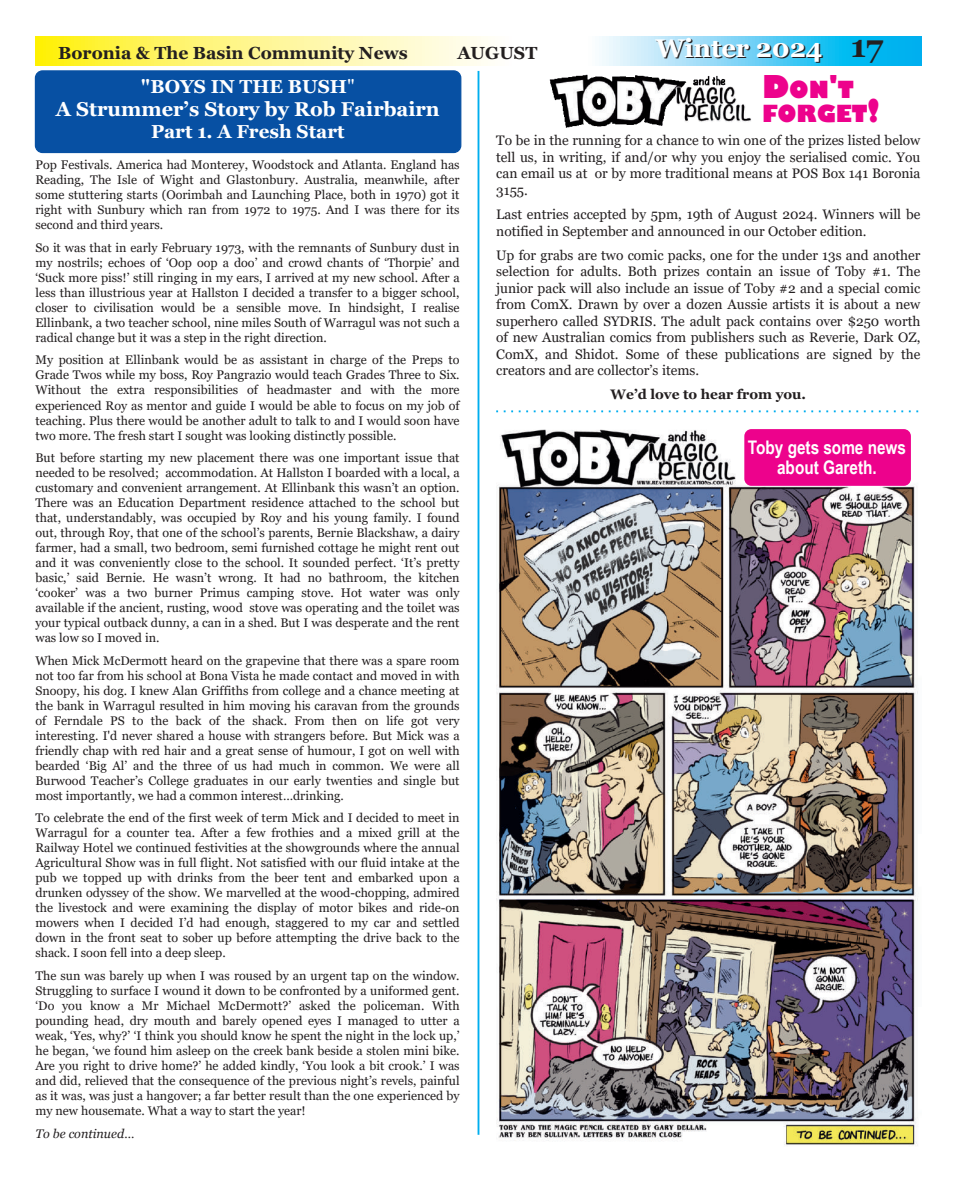
<style>
.page{position:relative;width:957px;height:1188px;background:#fff}
.page>*{position:absolute;margin:0;border:0;box-sizing:border-box;transform-origin:0 0}
.t1{font:700 25.62px "Georgia";color:#231f20}
.t2{font:800 23px/23.2px "Gill Sans";color:#ed028c}
.t3{font:700 20px "Georgia";color:#fff}
.t4{font:700 18.75px "Georgia";color:#fff}
.t5{font:700 18.75px/20.8px "Arial Narrow";color:#fff;text-align:center}
.t6{font:700 17.5px "Georgia";color:#231f20}
.t7{font:13.75px/16.5px "Georgia";color:#231f20;text-align:justify}
.t8{font:700 13.75px "Georgia";color:#231f20}
.t9{font:12.5px/15px "Georgia";color:#231f20;text-align:justify}
.t10{font:italic 12.5px "Georgia";color:#231f20}
.s1{font-size:31.25px}
.s2{font-weight:400}
.s3{font-size:30.62px}
</style>
<div class="page">
<svg style="left:35px;top:37px;width:886px;height:28px;background:#c7e9c0"></svg>
<img style="left:496px;top:429px;width:422px;height:717px">
<div style="left:744px;top:429px;width:167px;height:56px;background:#ed028c;border-radius:7px"></div>
<img style="left:549px;top:74px;width:202px;height:54px">
<div style="left:35px;top:71px;width:426px;height:81px;background:#0750a3;border-radius:7px"></div>
<div style="left:35px;top:70px;width:426px;height:83px;border:1px solid #0750a3;border-radius:7px"></div>
<hr style="left:477px;top:71px;width:2px;height:1063px;background:#00aeef">
<svg style="left:496px;top:410px;width:423px;height:2px"></svg>
<h3 class="t6" style="left:58px;top:43px;width:351px">Boronia &amp; The Basin Community News</h3>
<h3 class="t6" style="left:457px;top:43px;width:81px">AUGUST</h3>
<h1 class="t1" style="left:657px;top:35px;width:228px">Winter 2024 <span class="s1">17</span></h1>
<h3 class="t4" style="left:141px;top:76px;width:215px">"BOYS IN THE BUSH<span class="s2">"</span></h3>
<h3 class="t3" style="left:56px;top:97px;width:385px">A Strummer’s Story by Rob Fairbairn</h3>
<h3 class="t4" style="left:151px;top:121px;width:195px">Part 1. A Fresh Start</h3>
<p class="t9" style="left:35px;top:157px;width:426px">Pop Festivals. America had Monterey, Woodstock and Atlanta. England has Reading, The Isle of Wight and Glastonbury. Australia, meanwhile, after some stuttering starts (Oorimbah and Launching Place, both in 1970) got it right with Sunbury which ran from 1972 to 1975. And I was there for its second and third years.</p>
<p class="t9" style="left:35px;top:240px;width:426px">So it was that in early February 1973, with the remnants of Sunbury dust in my nostrils; echoes of ‘Oop oop a doo’ and crowd chants of ‘Thorpie’ and ‘Suck more piss!’ still ringing in my ears, I arrived at my new school. After a less than illustrious year at Hallston I decided a transfer to a bigger school, closer to civilisation would be a sensible move. In hindsight, I realise Ellinbank, a two teacher school, nine miles South of Warragul was not such a radical change but it was a step in the right direction.</p>
<p class="t9" style="left:35px;top:352px;width:426px">My position at Ellinbank would be as assistant in charge of the Preps to Grade Twos while my boss, Roy Pangrazio would teach Grades Three to Six.<br>Without the extra responsibilities of headmaster and with the more experienced Roy as mentor and guide I would be able to focus on my job of teaching. Plus there would be another adult to talk to and I would soon have two more. The fresh start I sought was looking distinctly possible.</p>
<p class="t9" style="left:35px;top:450px;width:426px">But before starting my new placement there was one important issue that needed to be resolved; accommodation. At Hallston I boarded with a local, a customary and convenient arrangement. At Ellinbank this wasn’t an option.<br>There was an Education Department residence attached to the school but that, understandably, was occupied by Roy and his young family. I found out, through Roy, that one of the school’s parents, Bernie Blackshaw, a dairy farmer, had a small, two bedroom, semi furnished cottage he might rent out and it was conveniently close to the school. It sounded perfect. ‘It’s pretty basic,’ said Bernie. He wasn’t wrong. It had no bathroom, the kitchen ‘cooker’ was a two burner Primus camping stove. Hot water was only available if the ancient, rusting, wood stove was operating and the toilet was your typical outback dunny, a can in a shed. But I was desperate and the rent was low so I moved in.</p>
<p class="t9" style="left:35px;top:652px;width:426px">When Mick McDermott heard on the grapevine that there was a spare room not too far from his school at Bona Vista he made contact and moved in with Snoopy, his dog. I knew Alan Griffiths from college and a chance meeting at the bank in Warragul resulted in him moving his caravan from the grounds of Ferndale PS to the back of the shack. From then on life got very interesting. I'd never shared a house with strangers before. But Mick was a friendly chap with red hair and a great sense of humour, I got on well with bearded ‘Big Al’ and the three of us had much in common. We were all Burwood Teacher’s College graduates in our early twenties and single but most importantly, we had a common interest…drinking.</p>
<p class="t9" style="left:35px;top:810px;width:426px">To celebrate the end of the first week of term Mick and I decided to meet in Warragul for a counter tea. After a few frothies and a mixed grill at the Railway Hotel we continued festivities at the showgrounds where the annual Agricultural Show was in full flight. Not satisfied with our fluid intake at the pub we topped up with drinks from the beer tent and embarked upon a drunken odyssey of the show. We marvelled at the wood-chopping, admired the livestock and were examining the display of motor bikes and ride-on mowers when I decided I’d had enough, staggered to my car and settled down in the front seat to sober up before attempting the drive back to the shack. I soon fell into a deep sleep.</p>
<p class="t9" style="left:35px;top:967px;width:426px">The sun was barely up when I was roused by an urgent tap on the window.<br>Struggling to surface I wound it down to be confronted by a uniformed gent. ‘Do you know a Mr Michael McDermott?’ asked the policeman. With pounding head, dry mouth and barely opened eyes I managed to utter a weak, ‘Yes, why?’ ‘I think you should know he spent the night in the lock up,’ he began, ‘we found him asleep on the creek bank beside a stolen mini bike.<br>Are you right to drive home?’ he added kindly, ‘You look a bit crook.’ I was and did, relieved that the consequence of the previous night’s revels, painful as it was, was just a hangover; a far better result than the one experienced by my new housemate. What a way to start the year!</p>
<p class="t10" style="left:35px;top:1125px;width:100px">To be continued…</p>
<h2 class="t2" style="left:762px;top:78px;width:119px"><span class="s3">D</span>ON<span class="s3">'</span>T<br>FORGET<span class="s3">!</span></h2>
<p class="t7" style="left:496px;top:132px;width:426px">To be in the running for a chance to win one of the prizes listed below tell us, in writing, if and/or why you enjoy the serialised comic. You can email us at or by more traditional means at POS Box 141 Boronia 3155.</p>
<p class="t7" style="left:496px;top:206px;width:426px">Last entries accepted by 5pm, 19th of August 2024. Winners will be notified in September and announced in our October edition.</p>
<p class="t7" style="left:496px;top:246px;width:426px">Up for grabs are two comic packs, one for the under 13s and another selection for adults. Both prizes contain an issue of Toby #1. The junior pack will also include an issue of Toby #2 and a special comic from ComX. Drawn by over a dozen Aussie artists it is about a new superhero called SYDRIS. The adult pack contains over $250 worth of new Australian comics from publishers such as Reverie, Dark OZ, ComX, and Shidot. Some of these publications are signed by the creators and are collector’s items.</p>
<p class="t8" style="left:610px;top:386px;width:197px">We’d love to hear from you.</p>
<h3 class="t5" style="left:748px;top:436px;width:160px">Toby gets some news about Gareth.</h3>
</div>
